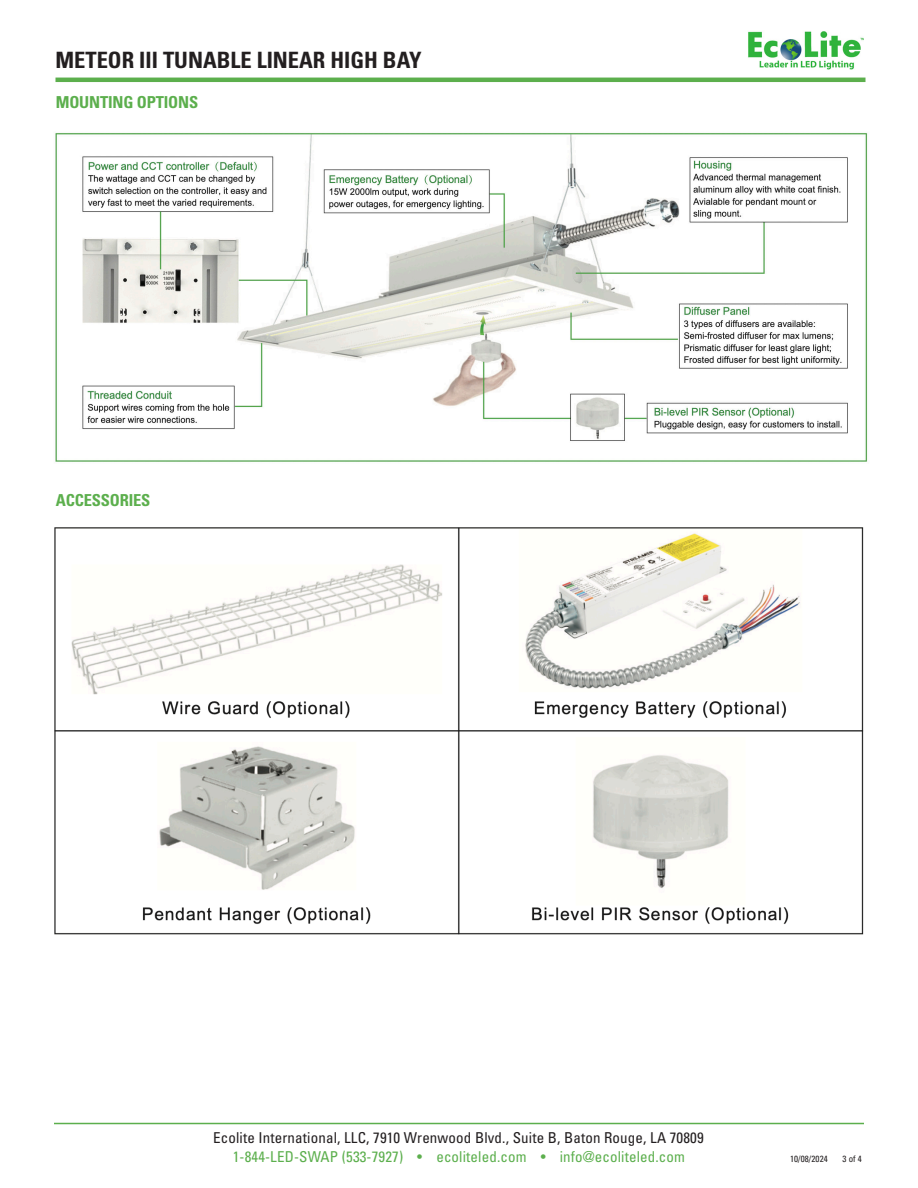
<style>
.page{position:relative;width:918px;height:1188px;background:#fff}
.page>*{position:absolute;margin:0;border:0;box-sizing:border-box;transform-origin:0 0}
.t1{font:700 condensed 22.5px "Univers LT Std";color:#231f20}
.t2{font:700 condensed 16.5px "Univers LT Std";letter-spacing:-.01em;color:#5caf4d}
.t3{font:condensed 15px "Univers LT Std";letter-spacing:.01em;color:#231f20}
.t4{font:condensed 15px "Univers LT Std";letter-spacing:.01em;color:#5caf4d}
.t5{font:condensed 9px "Univers LT Std";letter-spacing:.01em;color:#231f20}
</style>
<div class="page">
<hr style="left:54px;top:1123px;width:810px;height:1px;background:#5caf4d">
<hr style="left:56px;top:78px;width:810px;height:4px;background:#5caf4d">
<img style="left:748px;top:31px;width:116px;height:39px">
<img style="left:55px;top:133px;width:813px;height:329px">
<img style="left:54px;top:527px;width:810px;height:408px">
<h1 class="t1" style="left:56px;top:46px;width:368px">METEOR III TUNABLE LINEAR HIGH BAY</h1>
<p class="t2" style="left:56px;top:92px;width:144px">MOUNTING OPTIONS</p>
<p class="t2" style="left:56px;top:490px;width:96px">ACCESSORIES</p>
<p class="t3" style="left:213px;top:1128px;width:492px">Ecolite International, LLC, 7910 Wrenwood Blvd., Suite B, Baton Rouge, LA 70809</p>
<p class="t4" style="left:233px;top:1147px;width:454px">1-844-LED-SWAP (533-7927) • ecoliteled.com • info@ecoliteled.com</p>
<p class="t5" style="left:790px;top:1153px;width:39px">10/08/2024</p>
<p class="t5" style="left:843px;top:1153px;width:21px">3 of 4</p>
</div>
